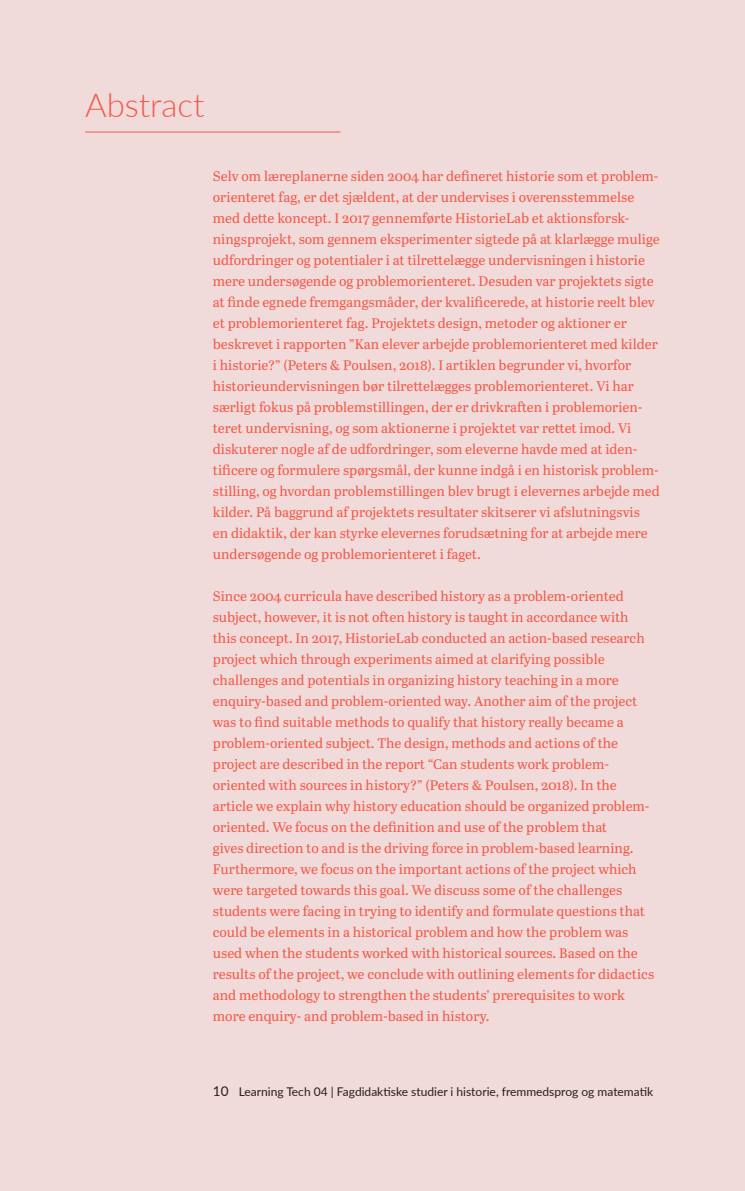
<style>
.page{position:relative;width:745px;height:1191px;background:#fff}
.page>*{position:absolute;margin:0;border:0;box-sizing:border-box;transform-origin:0 0}
._2_ml_rubrik{font:300 33px "Lato";color:#f15c4b}
.Abstract_UK{font:13.8px/21px "Abril Text";color:#f15c4b}
.Abstract_Dk{font:13.8px/21px "Abril Text";color:#f15c4b}
._2_ml_rubrik-2{font:12px "Lato";color:#231f20}
.s1{font-size:13.5px}
</style>
<div class="page">
<div style="left:0;top:0;width:744px;height:1191px;background:#f1dada"></div>
<hr style="left:85px;top:132px;width:255px;height:1px;background:#f15c4b">
<p class="_2_ml_rubrik" style="left:85px;top:82px;width:121px">Abstract</p>
<p class="Abstract_Dk" style="left:213px;top:165px;width:448px">Selv om læreplanerne siden 2004 har defineret historie som et problem&shy;orienteret fag, er det sjældent, at der undervises i overensstemmelse med dette koncept. I 2017 gennemførte HistorieLab et aktionsforsk&shy;ningsprojekt, som gennem eksperimenter sigtede på at klarlægge mulige udfordringer og potentialer i at tilrettelægge undervisningen i historie mere undersøgende og problemorienteret. Desuden var projektets sigte at finde egnede fremgangsmåder, der kvalificerede, at historie reelt blev et problemorienteret fag. Projektets design, metoder og aktioner er beskrevet i rapporten ”Kan elever arbejde problemorienteret med kilder i historie?” (Peters &amp; Poulsen, 2018). I artiklen begrunder vi, hvorfor historieundervisningen bør tilrettelægges problemorienteret. Vi har særligt fokus på problemstillingen, der er drivkraften i problemorien&shy;teret undervisning, og som aktionerne i projektet var rettet imod. Vi diskuterer nogle af de udfordringer, som eleverne havde med at iden&shy;tificere og formulere spørgsmål, der kunne indgå i en historisk problem&shy;stilling, og hvordan problemstillingen blev brugt i elevernes arbejde med kilder. På baggrund af projektets resultater skitserer vi afslutningsvis<br>en didaktik, der kan styrke elevernes forudsætning for at arbejde mere undersøgende og problemorienteret i faget.</p>
<p class="Abstract_UK" style="left:213px;top:585px;width:442px">Since 2004 curricula have described history as a problem-oriented subject, however, it is not often history is taught in accordance with this concept. In 2017, HistorieLab conducted an action-based research project which through experiments aimed at clarifying possible challenges and potentials in organizing history teaching in a more enquiry-based and problem-oriented way. Another aim of the project was to find suitable methods to qualify that history really became a problem-oriented subject. The design, methods and actions of the project are described in the report “Can students work problem&shy;oriented with sources in history?” (Peters &amp; Poulsen, 2018). In the article we explain why history education should be organized problem&shy;oriented. We focus on the definition and use of the problem that<br>gives direction to and is the driving force in problem-based learning.<br>Furthermore, we focus on the important actions of the project which were targeted towards this goal. We discuss some of the challenges students were facing in trying to identify and formulate questions that could be elements in a historical problem and how the problem was used when the students worked with historical sources. Based on the results of the project, we conclude with outlining elements for didactics and methodology to strengthen the students’ prerequisites to work more enquiry- and problem-based in history.</p>
<p class="_2_ml_rubrik-2" style="left:213px;top:1083px;width:441px"><span class="s1">10</span> Learning Tech 04 | Fagdidaktiske studier i historie, fremmedsprog og matematik</p>
</div>
